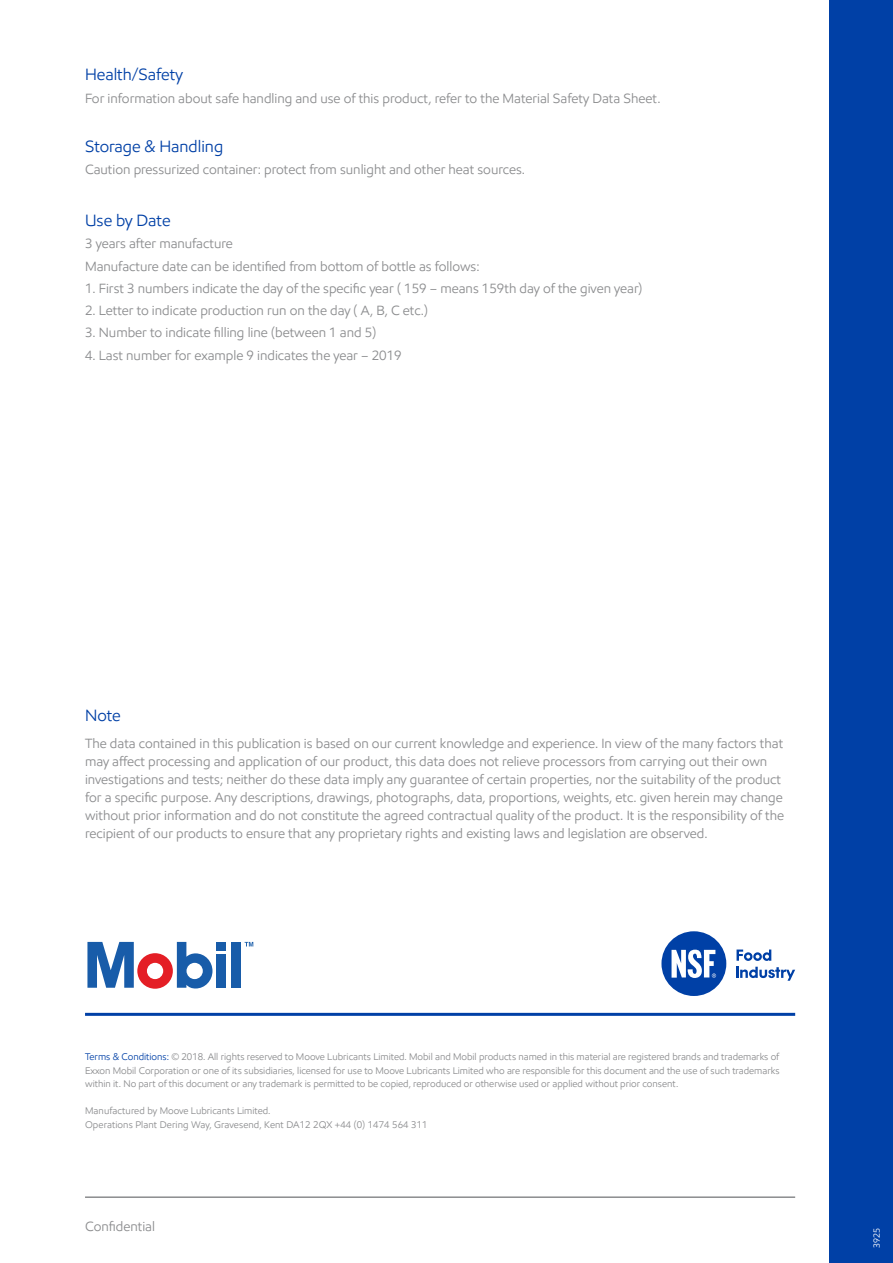
<style>
.page{position:relative;width:893px;height:1263px;background:#fff}
.page>*{position:absolute;margin:0;border:0;box-sizing:border-box;transform-origin:0 0}
.t1{font:16.5px "E Mprint";color:#0040a6}
.t2{font:13.5px/18px "E Mprint";color:#8b8c8e}
.t3{font:9.75px/13.5px "E Mprint";color:#8b8c8e;text-align:justify}
.t4{font:9px "E Mprint";color:#fff}
.s1{color:#0040a6}
</style>
<div class="page">
<div style="left:829px;top:0;width:64px;height:1263px;background:#0040a6"></div>
<hr style="left:85px;top:1196px;width:710px;height:2px;background:#8b8c8e">
<hr style="left:85px;top:1013px;width:710px;height:3px;background:#0040a6">
<div style="left:216px;top:954px;width:10px;height:34px;background:#185ca9"></div>
<div style="left:216px;top:942px;width:10px;height:8px;background:#185ca9"></div>
<div style="left:231px;top:942px;width:10px;height:46px;background:#185ca9"></div>
<svg style="left:87px;top:942px;width:125px;height:47px"></svg>
<svg style="left:245px;top:942px;width:8px;height:4px"></svg>
<div style="left:661px;top:931px;width:65px;height:65px;background:#0040a6;border-radius:50%"></div>
<svg style="left:671px;top:950px;width:45px;height:28px"></svg>
<svg style="left:736px;top:949px;width:35px;height:12px"></svg>
<svg style="left:736px;top:967px;width:59px;height:14px"></svg>
<p class="t1" style="left:85px;top:65px;width:99px">Health/Safety</p>
<p class="t2" style="left:85px;top:89px;width:577px">For information about safe handling and use of this product, refer to the Material Safety Data Sheet.</p>
<p class="t1" style="left:85px;top:136px;width:140px">Storage &amp; Handling</p>
<p class="t2" style="left:85px;top:160px;width:441px">Caution pressurized container: protect from sunlight and other heat sources.</p>
<p class="t1" style="left:85px;top:210px;width:87px">Use by Date</p>
<p class="t2" style="left:85px;top:235px;width:149px">3 years after manufacture</p>
<p class="t2" style="left:85px;top:257px;width:396px">Manufacture date can be identified from bottom of bottle as follows:</p>
<p class="t2" style="left:85px;top:279px;width:559px">1. First 3 numbers indicate the day of the specific year ( 159 – means 159th day of the given year)</p>
<p class="t2" style="left:85px;top:301px;width:345px">2. Letter to indicate production run on the day ( A, B, C etc.)</p>
<p class="t2" style="left:85px;top:324px;width:293px">3. Number to indicate filling line (between 1 and 5)</p>
<p class="t2" style="left:85px;top:346px;width:318px">4. Last number for example 9 indicates the year – 2019</p>
<p class="t1" style="left:85px;top:706px;width:37px">Note</p>
<p class="t2" style="left:85px;top:734px;width:701px">The data contained in this publication is based on our current knowledge and experience. In view of the many factors that may affect processing and application of our product, this data does not relieve processors from carrying out their own investigations and tests; neither do these data imply any guarantee of certain properties, nor the suitability of the product for a specific purpose. Any descriptions, drawings, photographs, data, proportions, weights, etc. given herein may change without prior information and do not constitute the agreed contractual quality of the product. It is the responsibility of the recipient of our products to ensure that any proprietary rights and existing laws and legislation are observed.</p>
<p class="t3" style="left:85px;top:1050px;width:696px"><span class="s1">Terms &amp; Conditions:</span> © 2018. All rights reserved to Moove Lubricants Limited. Mobil and Mobil products named in this material are registered brands and trademarks of Exxon Mobil Corporation or one of its subsidiaries, licensed for use to Moove Lubricants Limited who are responsible for this document and the use of such trademarks within it. No part of this document or any trademark is permitted to be copied, reproduced or otherwise used or applied without prior consent.</p>
<p class="t3" style="left:85px;top:1104px;width:187px">Manufactured by Moove Lubricants Limited.</p>
<p class="t3" style="left:85px;top:1117px;width:344px">Operations Plant Dering Way, Gravesend, Kent DA12 2QX +44 (0) 1474 564 311</p>
<p class="t2" style="left:85px;top:1217px;width:71px">Confidential</p>
<p class="t4" style="left:871px;top:1248px;width:22px;rotate:-90deg">3925</p>
</div>
